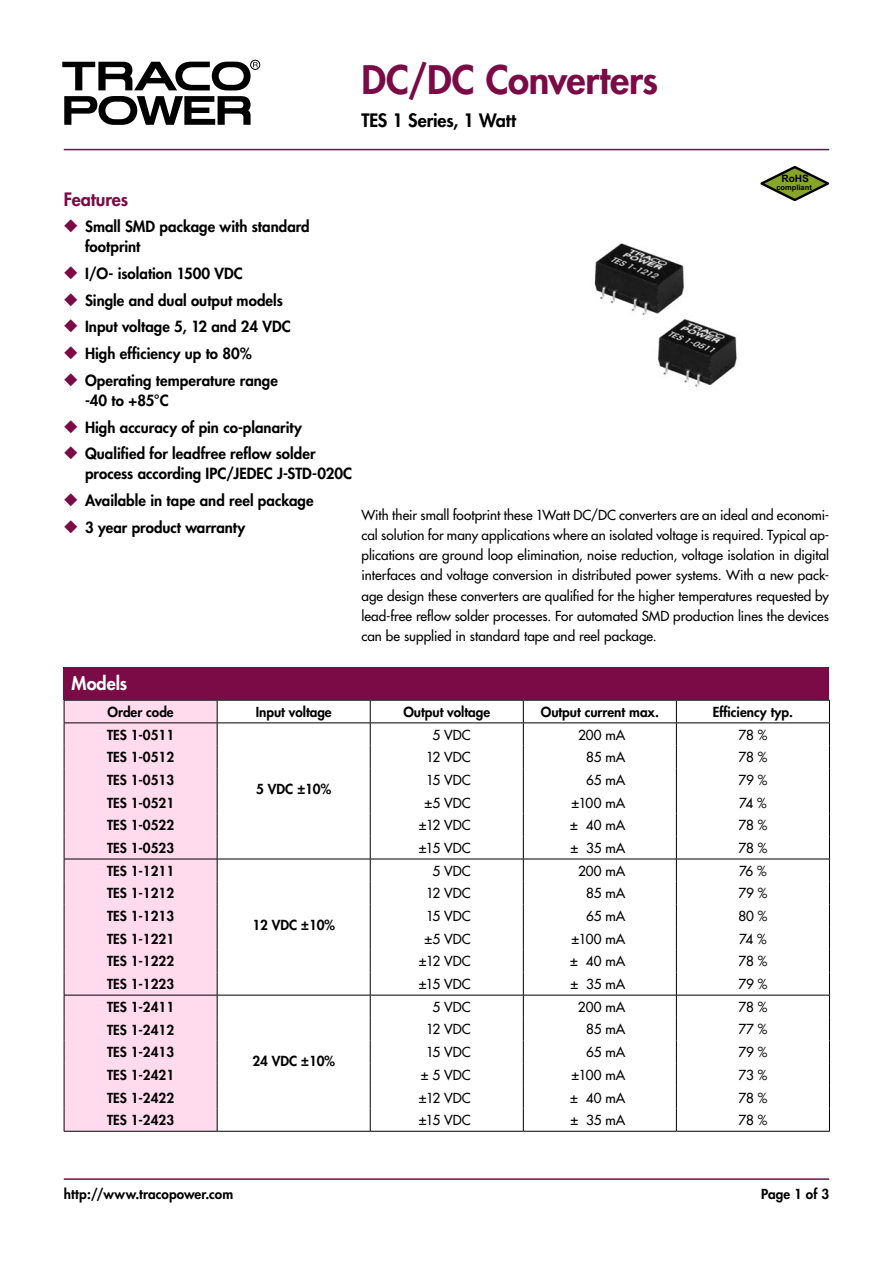
<style>
.page{position:relative;width:893px;height:1263px;background:#fff}
.page>*{position:absolute;margin:0;border:0;box-sizing:border-box;transform-origin:0 0}
.t1{font:800 38.25px "Futura";letter-spacing:-.005em;color:#7b0b46}
.t2{font:800 18px "Futura";letter-spacing:-.01em;color:#000}
.t3{font:800 18px "Futura";letter-spacing:-.005em;color:#7b0b46}
.t4{font:800 18px "Futura";color:#fff}
.t5{font:800 15px/20.2px "Futura";color:#000}
.t6{font:13.5px/20.2px "Futura";color:#000;text-align:justify}
.t7{font:800 13.5px "Futura";color:#000}
.t8{font:700 10.2px "Arial";color:#000}
.t9{font:700 7.5px "Arial";color:#000}
.s1{color:#7b0b46}
</style>
<div class="page">
<div style="left:250px;top:60px;width:10px;height:10px;border:1px solid #000;border-radius:50%"></div>
<svg style="left:64px;top:96px;width:187px;height:29px"></svg>
<svg style="left:62px;top:62px;width:196px;height:28px"></svg>
<hr style="left:64px;top:1178px;width:765px;height:2px;background:#7b0b46">
<hr style="left:64px;top:149px;width:765px;height:1px;background:#7b0b46">
<div style="left:65px;top:701px;width:152px;height:430px;background:#ffdbed"></div>
<hr style="left:64px;top:700px;width:153px;height:1px;background:#000">
<hr style="left:217px;top:700px;width:153px;height:1px;background:#000">
<hr style="left:370px;top:700px;width:153px;height:1px;background:#000">
<hr style="left:523px;top:700px;width:153px;height:1px;background:#000">
<hr style="left:676px;top:700px;width:154px;height:1px;background:#000">
<hr style="left:64px;top:722px;width:153px;height:1px;background:#000">
<hr style="left:217px;top:722px;width:153px;height:1px;background:#000">
<hr style="left:370px;top:722px;width:153px;height:1px;background:#000">
<hr style="left:523px;top:722px;width:153px;height:1px;background:#000">
<hr style="left:676px;top:722px;width:154px;height:1px;background:#000">
<hr style="left:64px;top:859px;width:153px;height:1px;background:#000">
<hr style="left:217px;top:859px;width:153px;height:1px;background:#000">
<hr style="left:370px;top:859px;width:153px;height:1px;background:#000">
<hr style="left:523px;top:859px;width:153px;height:1px;background:#000">
<hr style="left:676px;top:859px;width:154px;height:1px;background:#000">
<hr style="left:64px;top:995px;width:153px;height:1px;background:#000">
<hr style="left:217px;top:995px;width:153px;height:1px;background:#000">
<hr style="left:370px;top:995px;width:153px;height:1px;background:#000">
<hr style="left:523px;top:995px;width:153px;height:1px;background:#000">
<hr style="left:676px;top:995px;width:154px;height:1px;background:#000">
<svg style="left:64px;top:700px;width:1px;height:431px"></svg>
<svg style="left:217px;top:700px;width:1px;height:431px"></svg>
<svg style="left:370px;top:700px;width:1px;height:431px"></svg>
<svg style="left:523px;top:700px;width:1px;height:431px"></svg>
<svg style="left:676px;top:700px;width:1px;height:431px"></svg>
<svg style="left:829px;top:700px;width:1px;height:431px"></svg>
<hr style="left:64px;top:1131px;width:153px;height:1px;background:#000">
<hr style="left:217px;top:1131px;width:153px;height:1px;background:#000">
<hr style="left:370px;top:1131px;width:153px;height:1px;background:#000">
<hr style="left:523px;top:1131px;width:153px;height:1px;background:#000">
<hr style="left:676px;top:1131px;width:154px;height:1px;background:#000">
<div style="left:64px;top:668px;width:765px;height:32px;background:#7b0b46"></div>
<svg style="left:760px;top:166px;width:69px;height:35px"></svg>
<img style="left:594px;top:243px;width:143px;height:144px">
<h1 class="t1" style="left:361px;top:56px;width:298px">DC/DC Converters</h1>
<h2 class="t2" style="left:361px;top:109px;width:156px">TES 1 Series, 1 Watt</h2>
<h2 class="t3" style="left:64px;top:188px;width:66px">Features</h2>
<p class="t5" style="left:85px;top:217px;width:226px;text-indent:-21px"><span class="s1">◆</span> Small SMD package with standard footprint</p>
<p class="t5" style="left:64px;top:263px;width:181px"><span class="s1">◆</span> I/O- isolation 1 500 VDC</p>
<p class="t5" style="left:64px;top:290px;width:221px"><span class="s1">◆</span> Single and dual output models</p>
<p class="t5" style="left:64px;top:317px;width:229px"><span class="s1">◆</span> Input voltage 5, 1 2 and 24 VDC</p>
<p class="t5" style="left:64px;top:343px;width:190px"><span class="s1">◆</span> High efficiency up to 80%</p>
<p class="t5" style="left:85px;top:370px;width:194px;text-indent:-21px"><span class="s1">◆</span> Operating temperature range -40 to +85°C</p>
<p class="t5" style="left:64px;top:417px;width:240px"><span class="s1">◆</span> High accuracy of pin co-planarity</p>
<p class="t5" style="left:85px;top:443px;width:269px;text-indent:-21px"><span class="s1">◆</span> Qualified for leadfree reflow solder process according IPC/JEDEC J-STD-020C</p>
<p class="t5" style="left:64px;top:490px;width:251px"><span class="s1">◆</span> Available in tape and reel package</p>
<p class="t5" style="left:64px;top:517px;width:183px"><span class="s1">◆</span> 3 year product warranty</p>
<p class="t8" style="left:781px;top:172px;width:29px">RoHS</p>
<p class="t9" style="left:776px;top:183px;width:37px">compliant</p>
<p class="t6" style="left:361px;top:505px;width:469px">With their small footprint these 1Watt DC/DC converters are an ideal and economi&shy;cal solution for many applications where an isolated voltage is required. Typical ap&shy;plications are ground loop elimination, noise reduction, voltage isolation in digital interfaces and voltage conversion in distributed power systems. With a new pack&shy;age design these converters are qualified for the higher temperatures requested by lead-free reflow solder processes. For automated SMD production lines the devices can be supplied in standard tape and reel package.</p>
<h2 class="t4" style="left:72px;top:672px;width:57px">Models</h2>
<p class="t7" style="left:108px;top:703px;width:68px">Order code</p>
<p class="t7" style="left:256px;top:703px;width:78px">Input voltage</p>
<p class="t7" style="left:403px;top:703px;width:88px">Output voltage</p>
<p class="t7" style="left:541px;top:703px;width:120px">Output current max.</p>
<p class="t7" style="left:713px;top:703px;width:82px">Efficiency typ.</p>
<p class="t7" style="left:107px;top:726px;width:59px">TES 1 -0511</p>
<p class="t6" style="left:432px;top:724px;width:40px">5 VDC</p>
<p class="t6" style="left:578px;top:724px;width:49px">200 mA</p>
<p class="t6" style="left:739px;top:724px;width:30px">78 %</p>
<p class="t7" style="left:107px;top:749px;width:69px">TES 1 -051 2</p>
<p class="t6" style="left:426px;top:747px;width:46px">12 VDC</p>
<p class="t6" style="left:586px;top:747px;width:41px">85 mA</p>
<p class="t6" style="left:739px;top:747px;width:30px">78 %</p>
<p class="t7" style="left:107px;top:771px;width:69px">TES 1 -051 3</p>
<p class="t7" style="left:256px;top:780px;width:76px">5 VDC ±1 0%</p>
<p class="t6" style="left:426px;top:770px;width:46px">15 VDC</p>
<p class="t6" style="left:586px;top:770px;width:41px">65 mA</p>
<p class="t6" style="left:739px;top:770px;width:30px">79 %</p>
<p class="t7" style="left:107px;top:794px;width:64px">TES 1 -0521</p>
<p class="t6" style="left:424px;top:792px;width:48px">±5 VDC</p>
<p class="t6" style="left:572px;top:792px;width:55px">±100 mA</p>
<p class="t6" style="left:739px;top:792px;width:29px">74 %</p>
<p class="t7" style="left:107px;top:817px;width:69px">TES 1 -0522</p>
<p class="t6" style="left:419px;top:815px;width:53px">±12 VDC</p>
<p class="t6" style="left:570px;top:815px;width:57px">± 40 mA</p>
<p class="t6" style="left:739px;top:815px;width:30px">78 %</p>
<p class="t7" style="left:107px;top:839px;width:69px">TES 1 -0523</p>
<p class="t6" style="left:419px;top:838px;width:53px">±15 VDC</p>
<p class="t6" style="left:570px;top:838px;width:56px">± 35 mA</p>
<p class="t6" style="left:739px;top:838px;width:30px">78 %</p>
<p class="t7" style="left:107px;top:862px;width:59px">TES 1 -1211</p>
<p class="t6" style="left:432px;top:860px;width:40px">5 VDC</p>
<p class="t6" style="left:578px;top:860px;width:49px">200 mA</p>
<p class="t6" style="left:739px;top:860px;width:29px">76 %</p>
<p class="t7" style="left:107px;top:885px;width:69px">TES 1 -1212</p>
<p class="t6" style="left:426px;top:883px;width:46px">12 VDC</p>
<p class="t6" style="left:586px;top:883px;width:41px">85 mA</p>
<p class="t6" style="left:739px;top:883px;width:30px">79 %</p>
<p class="t7" style="left:107px;top:907px;width:69px">TES 1 -1213</p>
<p class="t7" style="left:252px;top:916px;width:84px">1 2 VDC ±1 0%</p>
<p class="t6" style="left:426px;top:906px;width:46px">15 VDC</p>
<p class="t6" style="left:586px;top:906px;width:41px">65 mA</p>
<p class="t6" style="left:738px;top:906px;width:31px">80 %</p>
<p class="t7" style="left:107px;top:930px;width:64px">TES 1 -1221</p>
<p class="t6" style="left:424px;top:929px;width:48px">±5 VDC</p>
<p class="t6" style="left:572px;top:929px;width:55px">±100 mA</p>
<p class="t6" style="left:739px;top:929px;width:29px">74 %</p>
<p class="t7" style="left:107px;top:953px;width:69px">TES 1 -1 222</p>
<p class="t6" style="left:419px;top:951px;width:53px">±12 VDC</p>
<p class="t6" style="left:570px;top:951px;width:57px">± 40 mA</p>
<p class="t6" style="left:739px;top:951px;width:30px">78 %</p>
<p class="t7" style="left:107px;top:975px;width:69px">TES 1 -1 223</p>
<p class="t6" style="left:419px;top:974px;width:53px">±15 VDC</p>
<p class="t6" style="left:570px;top:974px;width:56px">± 35 mA</p>
<p class="t6" style="left:739px;top:974px;width:30px">79 %</p>
<p class="t7" style="left:107px;top:998px;width:59px">TES 1 -2411</p>
<p class="t6" style="left:432px;top:997px;width:40px">5 VDC</p>
<p class="t6" style="left:578px;top:997px;width:49px">200 mA</p>
<p class="t6" style="left:739px;top:997px;width:30px">78 %</p>
<p class="t7" style="left:107px;top:1021px;width:69px">TES 1 -241 2</p>
<p class="t6" style="left:426px;top:1019px;width:46px">12 VDC</p>
<p class="t6" style="left:586px;top:1019px;width:41px">85 mA</p>
<p class="t6" style="left:738px;top:1019px;width:31px">77 %</p>
<p class="t7" style="left:107px;top:1044px;width:69px">TES 1 -241 3</p>
<p class="t7" style="left:252px;top:1053px;width:84px">24 VDC ±1 0%</p>
<p class="t6" style="left:426px;top:1042px;width:46px">15 VDC</p>
<p class="t6" style="left:586px;top:1042px;width:41px">65 mA</p>
<p class="t6" style="left:739px;top:1042px;width:30px">79 %</p>
<p class="t7" style="left:107px;top:1066px;width:64px">TES 1 -2421</p>
<p class="t6" style="left:421px;top:1065px;width:51px">± 5 VDC</p>
<p class="t6" style="left:572px;top:1065px;width:55px">±100 mA</p>
<p class="t6" style="left:739px;top:1065px;width:30px">73 %</p>
<p class="t7" style="left:107px;top:1089px;width:69px">TES 1 -2422</p>
<p class="t6" style="left:419px;top:1087px;width:53px">±12 VDC</p>
<p class="t6" style="left:570px;top:1087px;width:57px">± 40 mA</p>
<p class="t6" style="left:739px;top:1087px;width:30px">78 %</p>
<p class="t7" style="left:107px;top:1112px;width:69px">TES 1 -2423</p>
<p class="t6" style="left:419px;top:1110px;width:53px">±15 VDC</p>
<p class="t6" style="left:570px;top:1110px;width:56px">± 35 mA</p>
<p class="t6" style="left:739px;top:1110px;width:30px">78 %</p>
<p class="t7" style="left:64px;top:1185px;width:171px">http://www.tracopower.com</p>
<p class="t7" style="left:761px;top:1185px;width:70px">Page of 3</p>
</div>
